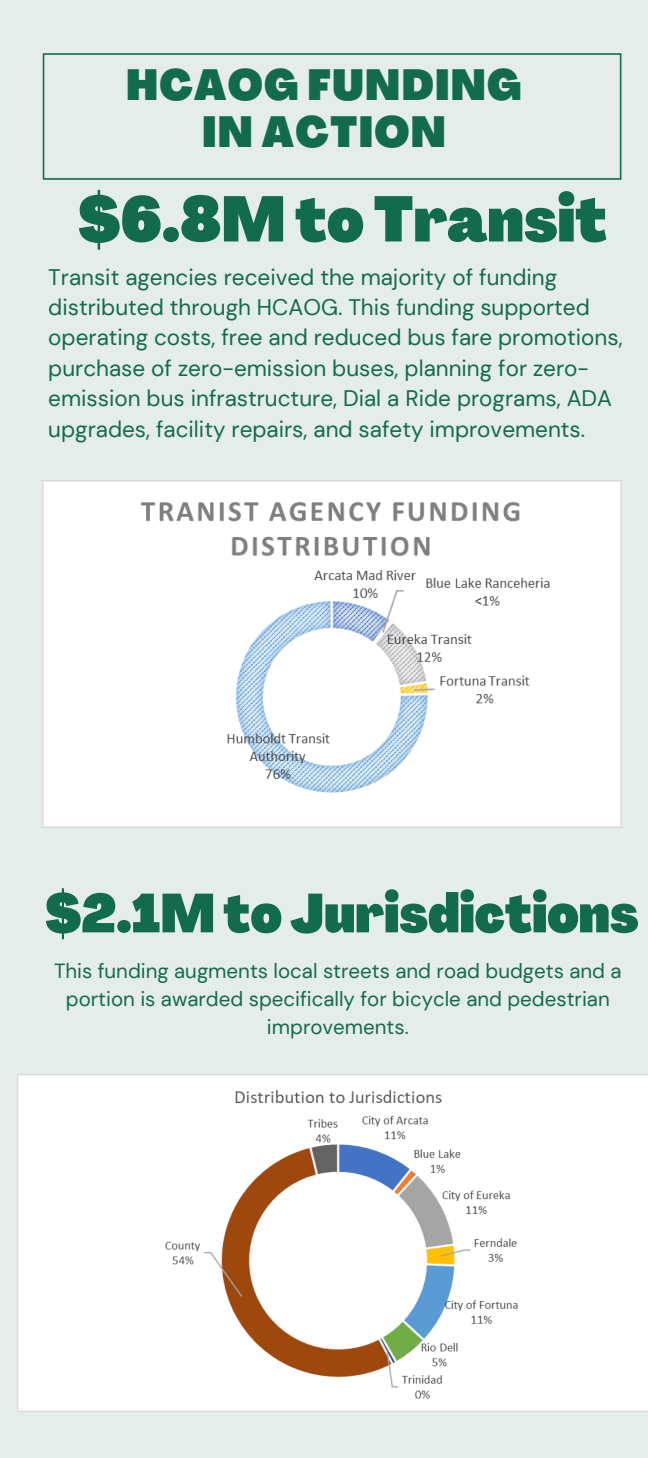
<style>
.page{position:relative;width:648px;height:1458px;background:#e5edea}
.page>*{position:absolute;margin:0;border:0;box-sizing:border-box;transform-origin:0 0}
.t1{font:900 condensed 63px "Agrandir";color:#136b4e}
.t2{font:900 condensed 53.77px "Agrandir";color:#136b4e}
.t3{font:900 condensed 42.75px/46.6px "Agrandir";letter-spacing:.03em;color:#136b4e;text-align:center}
.t4{font:22.5px/30.4px "DM Sans";color:#136b4e}
.t5{font:20.47px/28.1px "DM Sans";color:#136b4e;text-align:center}
</style>
<div class="page">
<svg style="left:43px;top:53px;width:578px;height:127px"></svg>
<img style="left:43px;top:480px;width:579px;height:348px">
<img style="left:17px;top:1074px;width:631px;height:338px">
<p class="t3" style="left:126px;top:66px;width:397px">HCAOG FUNDING<br>IN ACTION</p>
<p class="t1" style="left:78px;top:194px;width:531px">$6.8MtoTransit</p>
<p class="t4" style="left:48px;top:262px;width:576px">Transit agencies received the majority of funding distributed through HCAOG. This funding supported operating costs, free and reduced bus fare promotions, purchase of zero-emission buses, planning for zero&shy;emission bus infrastructure, Dial a Ride programs, ADA upgrades, facility repairs, and safety improvements.</p>
<p class="t2" style="left:45px;top:892px;width:595px">$2.1MtoJurisdictions</p>
<p class="t5" style="left:54px;top:957px;width:569px">This funding augments local streets and road budgets and a portion is awarded specifically for bicycle and pedestrian improvements.</p>
</div>
